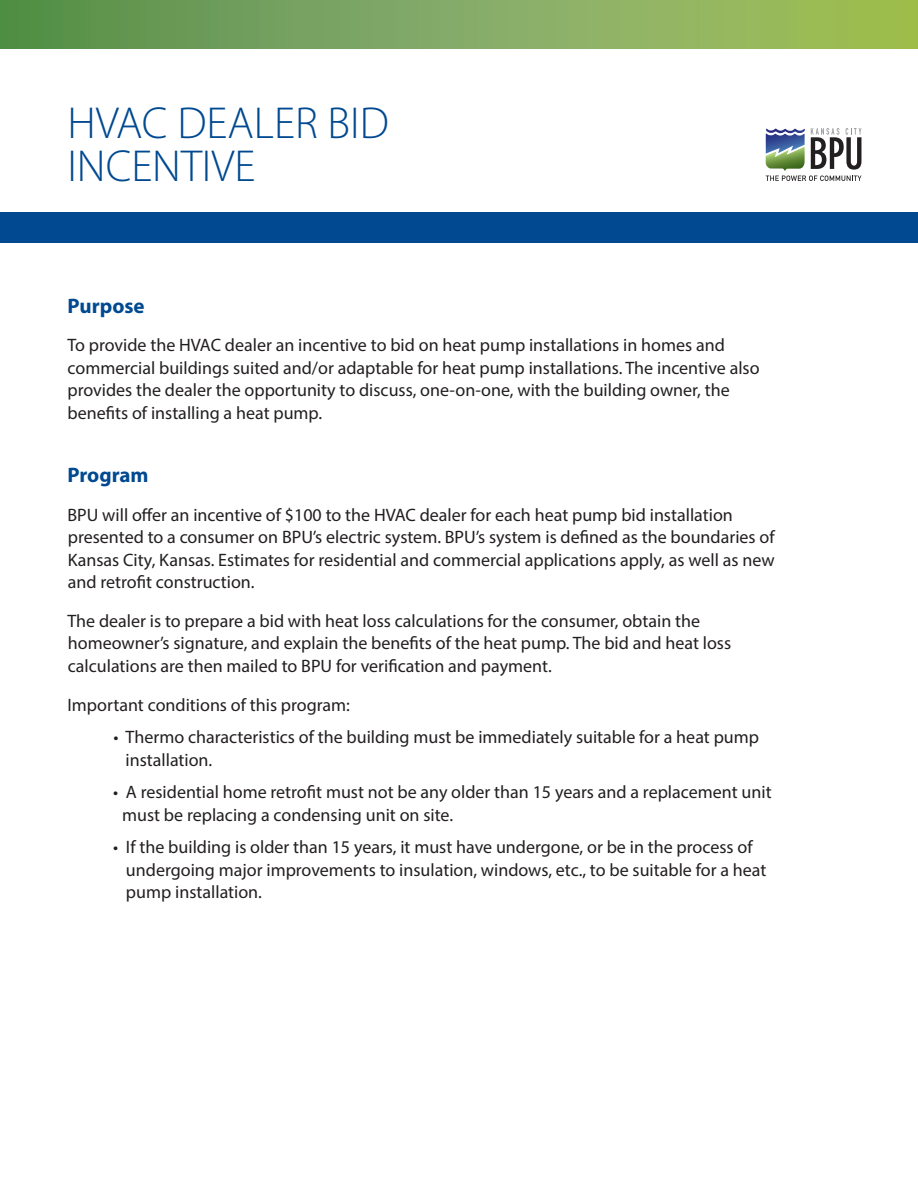
<style>
.page{position:relative;width:918px;height:1188px;background:#fff}
.page>*{position:absolute;margin:0;border:0;box-sizing:border-box;transform-origin:0 0}
.t1{font:300 45px/43.5px "Myriad Pro";color:#014990}
.t2{font:700 21px "Myriad Pro";color:#014990}
.t3{font:18px/22.5px "Myriad Pro";color:#231f20}
</style>
<div class="page">
<div style="left:0;top:213px;width:918px;height:30px;background:#014990"></div>
<svg style="left:766px;top:128px;width:96px;height:53px"></svg>
<svg style="left:0;top:0;width:918px;height:49px;background:#80a95b"></svg>
<h1 class="t1" style="left:68px;top:101px;width:323px">HVAC DEALER BID<br>INCENTIVE</h1>
<p class="t2" style="left:68px;top:292px;width:79px">Purpose</p>
<p class="t3" style="left:68px;top:334px;width:694px">To provide the HVAC dealer an incentive to bid on heat pump installations in homes and commercial buildings suited and/or adaptable for heat pump installations. The incentive also provides the dealer the opportunity to discuss, one-on-one, with the building owner, the benefits of installing a heat pump.</p>
<p class="t2" style="left:68px;top:461px;width:83px">Program</p>
<p class="t3" style="left:68px;top:503px;width:709px">BPU will offer an incentive of $100 to the HVAC dealer for each heat pump bid installation presented to a consumer on BPU’s electric system. BPU’s system is defined as the boundaries of Kansas City, Kansas. Estimates for residential and commercial applications apply, as well as new and retrofit construction.</p>
<p class="t3" style="left:68px;top:609px;width:665px">The dealer is to prepare a bid with heat loss calculations for the consumer, obtain the homeowner’s signature, and explain the benefits of the heat pump. The bid and heat loss calculations are then mailed to BPU for verification and payment.</p>
<p class="t3" style="left:68px;top:693px;width:284px">Important conditions of this program:</p>
<p class="t3" style="left:126px;top:725px;width:635px;text-indent:-12px">• Thermo characteristics of the building must be immediately suitable for a heat pump installation.</p>
<p class="t3" style="left:122px;top:780px;width:651px;text-indent:-9px">• A residential home retrofit must not be any older than 15 years and a replacement unit must be replacing a condensing unit on site.</p>
<p class="t3" style="left:126px;top:835px;width:642px;text-indent:-13px">• If the building is older than 15 years, it must have undergone, or be in the process of undergoing major improvements to insulation, windows, etc., to be suitable for a heat pump installation.</p>
</div>
